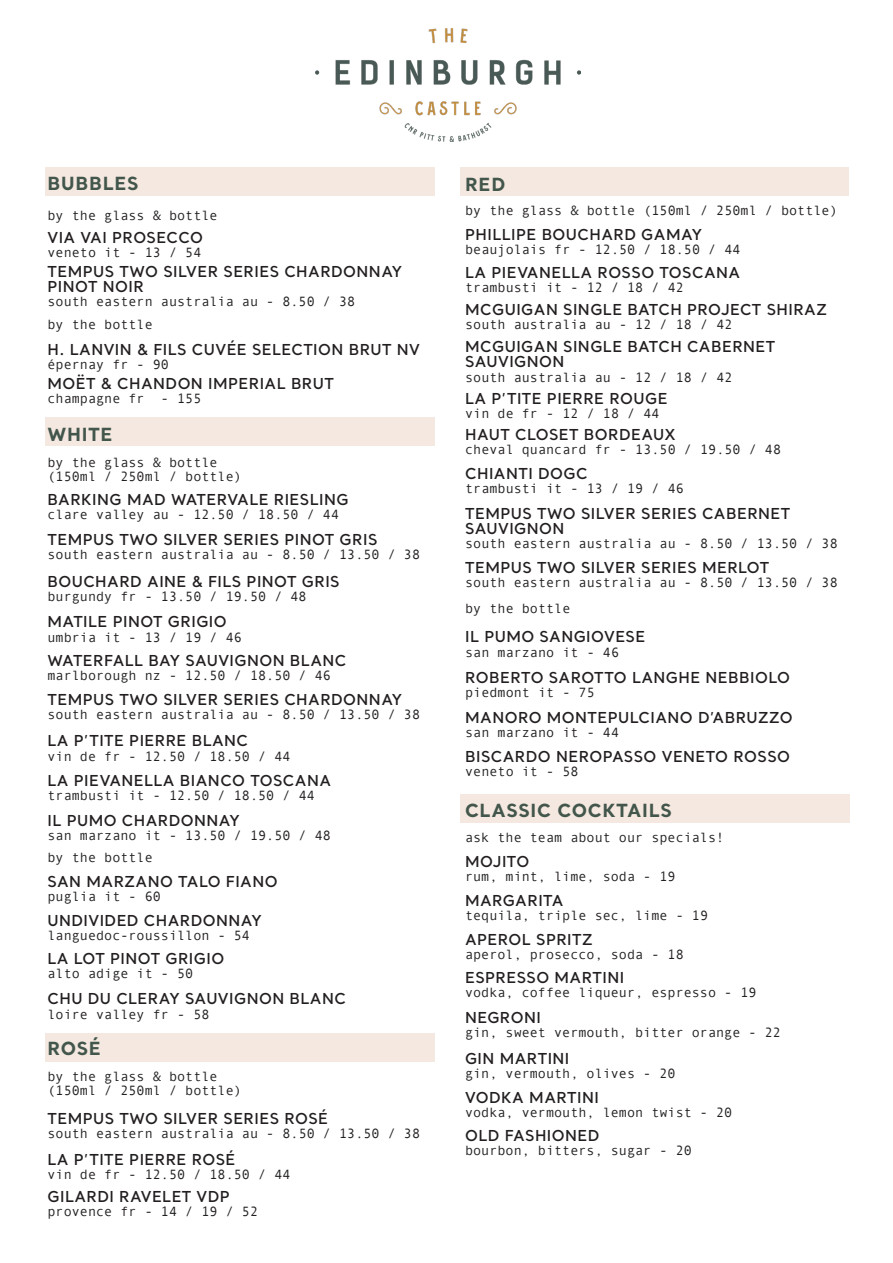
<style>
.page{position:relative;width:893px;height:1263px;background:#fff}
.page>*{position:absolute;margin:0;border:0;box-sizing:border-box;transform-origin:0 0}
.t1{font:700 18px "Santral";letter-spacing:.04em;color:#42564b}
.t2{font:600 15px/15px "Santral";letter-spacing:.03em;color:#231f20}
.t3{font:13.5px "Andale Mono";color:#231f20}
</style>
<div class="page">
<div style="left:460px;top:794px;width:389px;height:28px;background:#f5e8e0"></div>
<div style="left:460px;top:167px;width:389px;height:28px;background:#f5e8e0"></div>
<div style="left:45px;top:167px;width:389px;height:28px;background:#f5e8e0"></div>
<div style="left:45px;top:418px;width:389px;height:28px;background:#f5e8e0"></div>
<div style="left:45px;top:1033px;width:389px;height:29px;background:#f5e8e0"></div>
<img style="left:316px;top:29px;width:264px;height:112px">
<p class="t1" style="left:48px;top:171px;width:92px">BUBBLES</p>
<p class="t3" style="left:48px;top:206px;width:172px">by the glass &amp; bottle</p>
<p class="t2" style="left:48px;top:230px;width:157px">VIA VAI PROSECCO</p>
<p class="t3" style="left:48px;top:244px;width:155px">veneto it - 13 / 54</p>
<p class="t2" style="left:48px;top:263px;width:356px">TEMPUS TWO SILVER SERIES CHARDONNAY<br>PINOT NOIR</p>
<p class="t3" style="left:48px;top:292px;width:309px">south eastern australia au - 8.50 / 38</p>
<p class="t3" style="left:48px;top:316px;width:107px">by the bottle</p>
<p class="t2" style="left:48px;top:342px;width:374px">H. LANVIN &amp; FILS CUVÉE SELECTION BRUT NV</p>
<p class="t3" style="left:48px;top:356px;width:123px">épernay fr - 90</p>
<p class="t2" style="left:48px;top:376px;width:288px">MOËT &amp; CHANDON IMPERIAL BRUT</p>
<p class="t3" style="left:48px;top:390px;width:155px">champagne fr - 155</p>
<p class="t1" style="left:48px;top:422px;width:66px">WHITE</p>
<p class="t3" style="left:48px;top:454px;width:172px">by the glass &amp; bottle</p>
<p class="t3" style="left:48px;top:468px;width:196px">(150ml / 250ml / bottle)</p>
<p class="t2" style="left:48px;top:492px;width:303px">BARKING MAD WATERVALE RIESLING</p>
<p class="t3" style="left:48px;top:506px;width:293px">clare valley au - 12.50 / 18.50 / 44</p>
<p class="t2" style="left:48px;top:531px;width:331px">TEMPUS TWO SILVER SERIES PINOT GRIS</p>
<p class="t3" style="left:48px;top:545px;width:374px">south eastern australia au - 8.50 / 13.50 / 38</p>
<p class="t2" style="left:48px;top:574px;width:294px">BOUCHARD AINE &amp; FILS PINOT GRIS</p>
<p class="t3" style="left:48px;top:588px;width:261px">burgundy fr - 13.50 / 19.50 / 48</p>
<p class="t2" style="left:48px;top:614px;width:181px">MATILE PINOT GRIGIO</p>
<p class="t3" style="left:48px;top:628px;width:196px">umbria it - 13 / 19 / 46</p>
<p class="t2" style="left:48px;top:652px;width:300px">WATERFALL BAY SAUVIGNON BLANC</p>
<p class="t3" style="left:48px;top:666px;width:285px">marlborough nz - 12.50 / 18.50 / 46</p>
<p class="t2" style="left:48px;top:692px;width:356px">TEMPUS TWO SILVER SERIES CHARDONNAY</p>
<p class="t3" style="left:48px;top:706px;width:374px">south eastern australia au - 8.50 / 13.50 / 38</p>
<p class="t2" style="left:48px;top:733px;width:202px">LA P’TITE PIERRE BLANC</p>
<p class="t3" style="left:48px;top:747px;width:245px">vin de fr - 12.50 / 18.50 / 44</p>
<p class="t2" style="left:48px;top:773px;width:285px">LA PIEVANELLA BIANCO TOSCANA</p>
<p class="t3" style="left:48px;top:787px;width:269px">trambusti it - 12.50 / 18.50 / 44</p>
<p class="t2" style="left:48px;top:812px;width:194px">IL PUMO CHARDONNAY</p>
<p class="t3" style="left:48px;top:826px;width:285px">san marzano it - 13.50 / 19.50 / 48</p>
<p class="t3" style="left:48px;top:848px;width:107px">by the bottle</p>
<p class="t2" style="left:48px;top:873px;width:232px">SAN MARZANO TALO FIANO</p>
<p class="t3" style="left:48px;top:888px;width:115px">puglia it - 60</p>
<p class="t2" style="left:48px;top:912px;width:216px">UNDIVIDED CHARDONNAY</p>
<p class="t3" style="left:48px;top:926px;width:204px">languedoc-roussillon - 54</p>
<p class="t2" style="left:48px;top:951px;width:178px">LA LOT PINOT GRIGIO</p>
<p class="t3" style="left:48px;top:965px;width:147px">alto adige it - 50</p>
<p class="t2" style="left:48px;top:991px;width:300px">CHU DU CLERAY SAUVIGNON BLANC</p>
<p class="t3" style="left:48px;top:1005px;width:164px">loire valley fr - 58</p>
<p class="t1" style="left:48px;top:1036px;width:55px">ROSÉ</p>
<p class="t3" style="left:48px;top:1067px;width:172px">by the glass &amp; bottle</p>
<p class="t3" style="left:48px;top:1081px;width:196px">(150ml / 250ml / bottle)</p>
<p class="t2" style="left:48px;top:1110px;width:282px">TEMPUS TWO SILVER SERIES ROSÉ</p>
<p class="t3" style="left:48px;top:1124px;width:374px">south eastern australia au - 8.50 / 13.50 / 38</p>
<p class="t2" style="left:48px;top:1151px;width:189px">LA P’TITE PIERRE ROSÉ</p>
<p class="t3" style="left:48px;top:1165px;width:245px">vin de fr - 12.50 / 18.50 / 44</p>
<p class="t2" style="left:48px;top:1189px;width:184px">GILARDI RAVELET VDP</p>
<p class="t3" style="left:48px;top:1203px;width:212px">provence fr - 14 / 19 / 52</p>
<p class="t1" style="left:465px;top:172px;width:42px">RED</p>
<p class="t3" style="left:465px;top:201px;width:374px">by the glass &amp; bottle (150ml / 250ml / bottle)</p>
<p class="t2" style="left:465px;top:227px;width:238px">PHILLIPE BOUCHARD GAMAY</p>
<p class="t3" style="left:465px;top:241px;width:277px">beaujolais fr - 12.50 / 18.50 / 44</p>
<p class="t2" style="left:465px;top:265px;width:277px">LA PIEVANELLA ROSSO TOSCANA</p>
<p class="t3" style="left:465px;top:279px;width:220px">trambusti it - 12 / 18 / 42</p>
<p class="t2" style="left:465px;top:301px;width:363px">MCGUIGAN SINGLE BATCH PROJECT SHIRAZ</p>
<p class="t3" style="left:465px;top:316px;width:269px">south australia au - 12 / 18 / 42</p>
<p class="t2" style="left:465px;top:339px;width:312px">MCGUIGAN SINGLE BATCH CABERNET<br>SAUVIGNON</p>
<p class="t3" style="left:465px;top:368px;width:269px">south australia au - 12 / 18 / 42</p>
<p class="t2" style="left:465px;top:390px;width:204px">LA P’TITE PIERRE ROUGE</p>
<p class="t3" style="left:465px;top:404px;width:196px">vin de fr - 12 / 18 / 44</p>
<p class="t2" style="left:465px;top:427px;width:212px">HAUT CLOSET BORDEAUX</p>
<p class="t3" style="left:465px;top:441px;width:317px">cheval quancard fr - 13.50 / 19.50 / 48</p>
<p class="t2" style="left:465px;top:466px;width:124px">CHIANTI DOGC</p>
<p class="t3" style="left:465px;top:480px;width:220px">trambusti it - 13 / 19 / 46</p>
<p class="t2" style="left:465px;top:505px;width:327px">TEMPUS TWO SILVER SERIES CABERNET<br>SAUVIGNON</p>
<p class="t3" style="left:465px;top:534px;width:374px">south eastern australia au - 8.50 / 13.50 / 38</p>
<p class="t2" style="left:465px;top:560px;width:306px">TEMPUS TWO SILVER SERIES MERLOT</p>
<p class="t3" style="left:465px;top:574px;width:374px">south eastern australia au - 8.50 / 13.50 / 38</p>
<p class="t3" style="left:465px;top:600px;width:107px">by the bottle</p>
<p class="t2" style="left:465px;top:629px;width:182px">IL PUMO SANGIOVESE</p>
<p class="t3" style="left:465px;top:643px;width:155px">san marzano it - 46</p>
<p class="t2" style="left:465px;top:669px;width:326px">ROBERTO SAROTTO LANGHE NEBBIOLO</p>
<p class="t3" style="left:465px;top:683px;width:131px">piedmont it - 75</p>
<p class="t2" style="left:465px;top:710px;width:329px">MANORO MONTEPULCIANO D’ABRUZZO</p>
<p class="t3" style="left:465px;top:724px;width:155px">san marzano it - 44</p>
<p class="t2" style="left:465px;top:748px;width:326px">BISCARDO NEROPASSO VENETO ROSSO</p>
<p class="t3" style="left:465px;top:762px;width:115px">veneto it - 58</p>
<p class="t1" style="left:465px;top:798px;width:208px">CLASSIC COCKTAILS</p>
<p class="t3" style="left:465px;top:829px;width:261px">ask the team about our specials!</p>
<p class="t2" style="left:465px;top:854px;width:66px">MOJITO</p>
<p class="t3" style="left:465px;top:868px;width:212px">rum, mint, lime, soda - 19</p>
<p class="t2" style="left:465px;top:892px;width:100px">MARGARITA</p>
<p class="t3" style="left:465px;top:906px;width:245px">tequila, triple sec, lime - 19</p>
<p class="t2" style="left:465px;top:931px;width:129px">APEROL SPRITZ</p>
<p class="t3" style="left:465px;top:945px;width:220px">aperol, prosecco, soda - 18</p>
<p class="t2" style="left:465px;top:970px;width:161px">ESPRESSO MARTINI</p>
<p class="t3" style="left:465px;top:984px;width:293px">vodka, coffee liqueur, espresso - 19</p>
<p class="t2" style="left:465px;top:1010px;width:77px">NEGRONI</p>
<p class="t3" style="left:465px;top:1024px;width:317px">gin, sweet vermouth, bitter orange - 22</p>
<p class="t2" style="left:465px;top:1050px;width:106px">GIN MARTINI</p>
<p class="t3" style="left:465px;top:1064px;width:212px">gin, vermouth, olives - 20</p>
<p class="t2" style="left:465px;top:1089px;width:135px">VODKA MARTINI</p>
<p class="t3" style="left:465px;top:1104px;width:269px">vodka, vermouth, lemon twist - 20</p>
<p class="t2" style="left:465px;top:1128px;width:136px">OLD FASHIONED</p>
<p class="t3" style="left:465px;top:1142px;width:228px">bourbon, bitters, sugar - 20</p>
</div>
